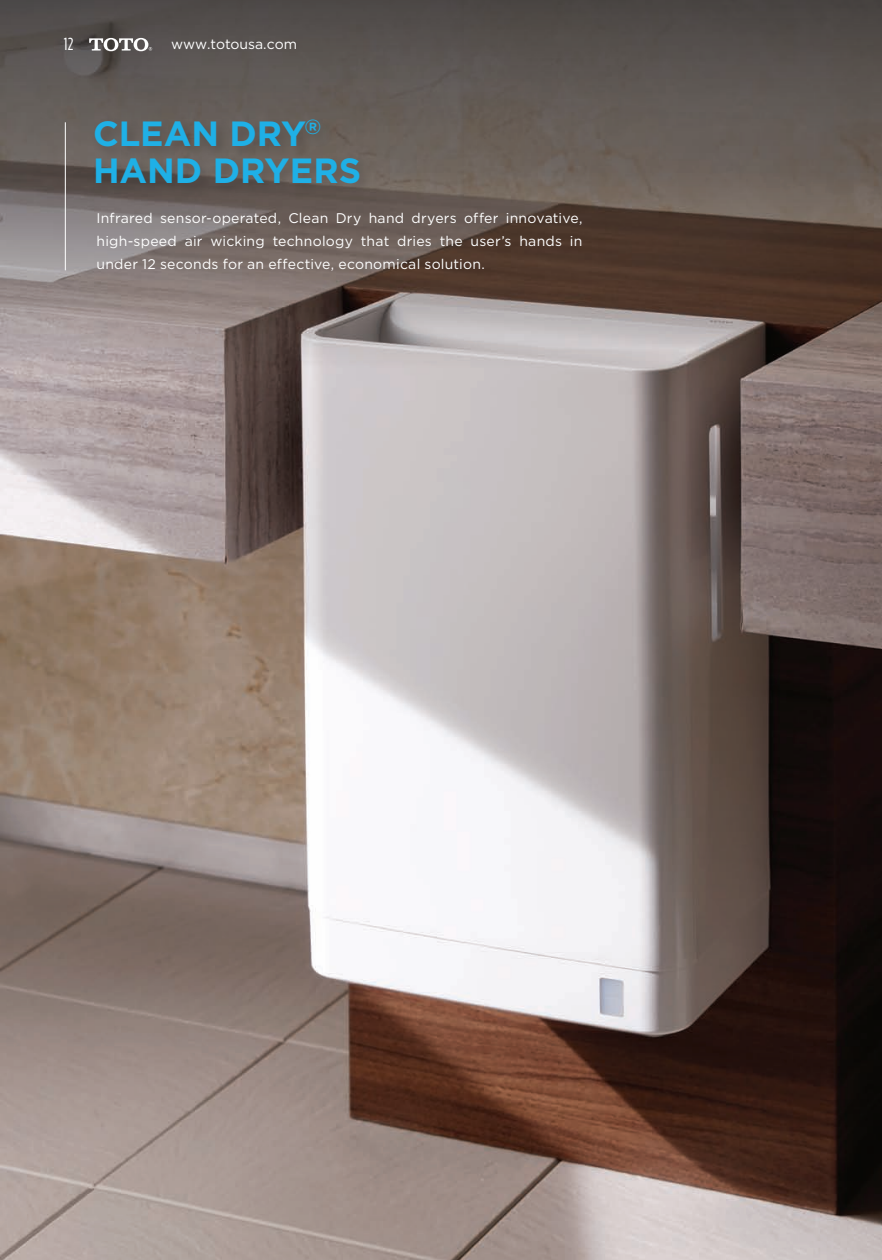
<style>
.page{position:relative;width:882px;height:1260px;background:#fff}
.page>*{position:absolute;margin:0;border:0;box-sizing:border-box;transform-origin:0 0}
.t1{font:700 35px/36.8px "Gotham";letter-spacing:-.005em;color:#1fb0e6}
.t2{font:17.5px "Gotham Condensed";color:#fff}
.t3{font:14px/22.8px "Gotham";letter-spacing:.015em;color:#fff;text-align:justify}
</style>
<div class="page">
<img style="left:1px;top:0;width:881px;height:1260px">
<div style="left:91px;top:117px;width:283px;height:81px;background:#231f20;opacity:.25"></div>
<hr style="left:65px;top:122px;width:1px;height:148px;background:#fff">
<svg style="left:89px;top:38px;width:63px;height:13px"></svg>
<p class="t2" style="left:64px;top:35px;width:11px">12</p>
<p class="t3" style="left:171px;top:32px;width:128px">www.totousa.com</p>
<h1 class="t1" style="left:93px;top:114px;width:270px">CLEAN DRY<sup>®<br></sup>HAND DRYERS</h1>
<p class="t3" style="left:97px;top:207px;width:487px">Infrared sensor-operated, Clean Dry hand dryers offer innovative, high-speed air wicking technology that dries the user’s hands in under 12 seconds for an effective, economical solution.</p>
</div>
